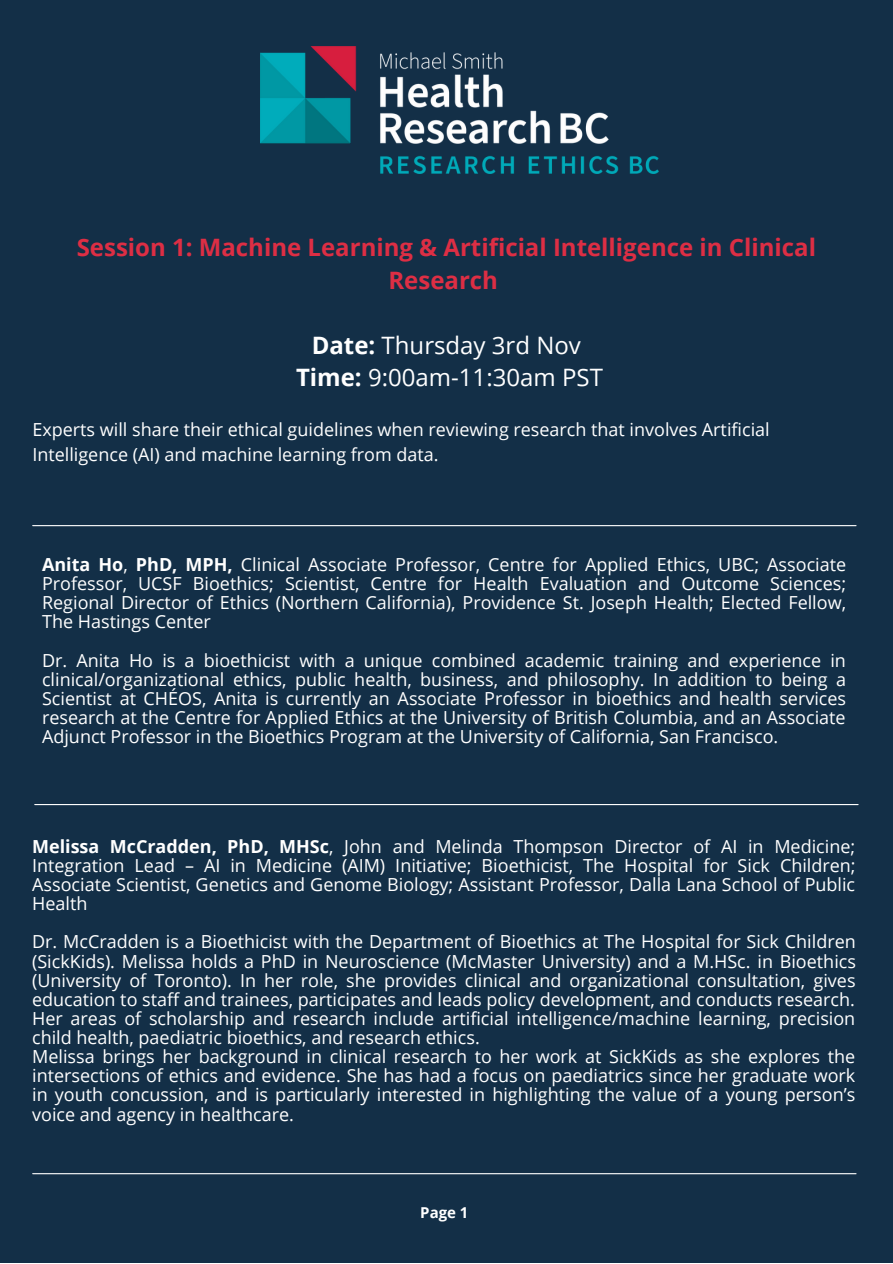
<style>
.page{position:relative;width:893px;height:1264px;background:#fff}
.page>*{position:absolute;margin:0;border:0;box-sizing:border-box;transform-origin:0 0}
.t1{font:700 24px/32.5px "Open Sans";color:#dd2e44;text-align:center}
.t2{font:24px/32.5px "Open Sans";color:#fff;text-align:center}
.t3{font:18px/19px "Open Sans";color:#fff;text-align:justify}
.t4{font:700 15px "Open Sans";color:#fff}
.s1{font-weight:700}
</style>
<div class="page">
<div style="left:0;top:0;width:892px;height:1262px;background:#132f47"></div>
<hr style="left:35px;top:804px;width:823px;height:1px;background:#fff">
<hr style="left:33px;top:1173px;width:823px;height:1px;background:#fff">
<img style="left:260px;top:47px;width:398px;height:127px">
<hr style="left:33px;top:525px;width:823px;height:1px;background:#fff">
<h1 class="t1" style="left:77px;top:230px;width:740px">Session 1: Machine Learning &amp; Artificial Intelligence in Clinical<br>Research</h1>
<h1 class="t2" style="left:296px;top:328px;width:308px"><span class="s1">Date:</span> Thursday 3rd Nov<br><span class="s1">Time:</span> 9:00am-11:30am PST</h1>
<p class="t3" style="left:32px;top:416px;width:738px;line-height:24.8px">Experts will share their ethical guidelines when reviewing research that involves Artificial<br>Intelligence (AI) and machine learning from data.</p>
<p class="t3" style="left:42px;top:554px;width:805px"><span class="s1">Anita Ho</span>, <span class="s1">PhD, MPH,</span> Clinical Associate Professor, Centre for Applied Ethics, UBC; Associate Professor, UCSF Bioethics; Scientist, Centre for Health Evaluation and Outcome Sciences; Regional Director of Ethics (Northern California), Providence St. Joseph Health; Elected Fellow, The Hastings Center</p>
<p class="t3" style="left:42px;top:650px;width:805px">Dr. Anita Ho is a bioethicist with a unique combined academic training and experience in clinical/organizational ethics, public health, business, and philosophy. In addition to being a Scientist at CHÉOS, Anita is currently an Associate Professor in bioethics and health services research at the Centre for Applied Ethics at the University of British Columbia, and an Associate Adjunct Professor in the Bioethics Program at the University of California, San Francisco.</p>
<p class="t3" style="left:32px;top:836px;width:825px"><span class="s1">Melissa McCradden, PhD, MHSc</span>, John and Melinda Thompson Director of AI in Medicine; Integration Lead – AI in Medicine (AIM) Initiative; Bioethicist, The Hospital for Sick Children; Associate Scientist, Genetics and Genome Biology; Assistant Professor, Dalla Lana School of Public Health</p>
<p class="t3" style="left:32px;top:931px;width:825px;text-align:left">Dr. McCradden is a Bioethicist with the Department of Bioethics at The Hospital for Sick Children (SickKids). Melissa holds a PhD in Neuroscience (McMaster University) and a M.HSc. in Bioethics (University of Toronto). In her role, she provides clinical and organizational consultation, gives education to staff and trainees, participates and leads policy development, and conducts research.<br>Her areas of scholarship and research include artificial intelligence/machine learning, precision child health, paediatric bioethics, and research ethics.<br>Melissa brings her background in clinical research to her work at SickKids as she explores the intersections of ethics and evidence. She has had a focus on paediatrics since her graduate work in youth concussion, and is particularly interested in highlighting the value of a young person’s voice and agency in healthcare.</p>
<p class="t4" style="left:420px;top:1201px;width:50px">Page 1</p>
</div>
